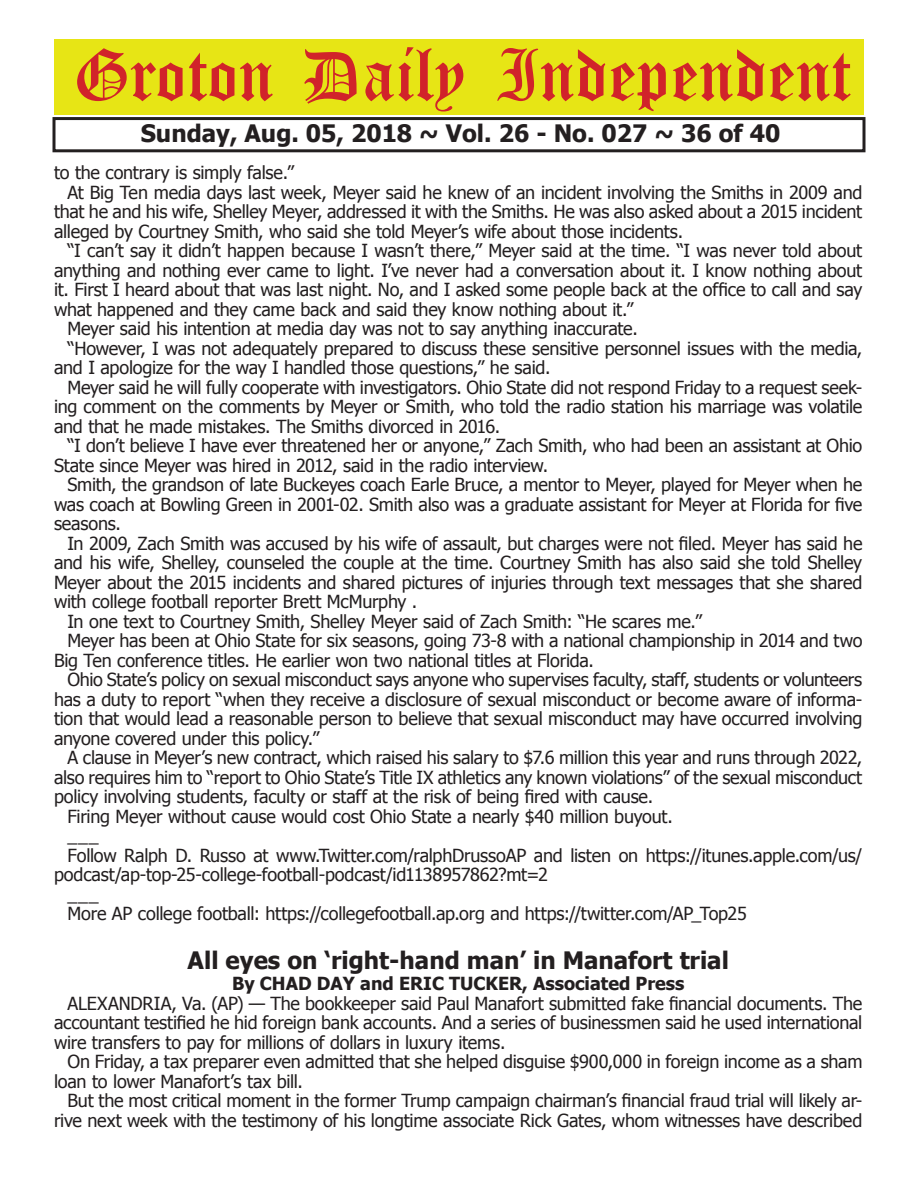
<style>
.page{position:relative;width:918px;height:1188px;background:#fff}
.page>*{position:absolute;margin:0;border:0;box-sizing:border-box;transform-origin:0 0}
.t1{font:54px "Old English Five";color:#d1232a}
.t2{font:700 24px "Tahoma";color:#231f20}
.t3{font:18px/19.5px "Tahoma";letter-spacing:-.015em;color:#231f20;text-align:justify}
.t4{font:700 18px "Tahoma";color:#231f20}
</style>
<div class="page">
<div style="left:52px;top:117px;width:814px;height:35px;border:3px solid #231f20"></div>
<div style="left:54px;top:40px;width:810px;height:75px;background:#e7e515"></div>
<h1 class="t1" style="left:73px;top:50px;width:779px">Groton Daily Independent</h1>
<h2 class="t2" style="left:141px;top:116px;width:641px">Sunday, Aug. 05, 2018 ~ Vol. 26 - No. 027 ~ 36 of 40</h2>
<p class="t3" style="left:54px;top:162px;width:242px">to the contrary is simply false.”</p>
<p class="t3" style="left:68px;top:182px;width:797px">At Big Ten media days last week, Meyer said he knew of an incident involving the Smiths in 2009 and</p>
<p class="t3" style="left:54px;top:201px;width:810px">that he and his wife, Shelley Meyer, addressed it with the Smiths. He was also asked about a 2015 incident</p>
<p class="t3" style="left:54px;top:221px;width:631px">alleged by Courtney Smith, who said she told Meyer’s wife about those incidents.</p>
<p class="t3" style="left:68px;top:240px;width:796px">“I can’t say it didn’t happen because I wasn’t there,” Meyer said at the time. “I was never told about</p>
<p class="t3" style="left:54px;top:260px;width:810px">anything and nothing ever came to light. I’ve never had a conversation about it. I know nothing about</p>
<p class="t3" style="left:54px;top:279px;width:810px">it. First I heard about that was last night. No, and I asked some people back at the office to call and say</p>
<p class="t3" style="left:54px;top:299px;width:581px">what happened and they came back and said they know nothing about it.”</p>
<p class="t3" style="left:68px;top:318px;width:572px">Meyer said his intention at media day was not to say anything inaccurate.</p>
<p class="t3" style="left:68px;top:338px;width:796px">“However, I was not adequately prepared to discuss these sensitive personnel issues with the media,</p>
<p class="t3" style="left:54px;top:357px;width:498px">and I apologize for the way I handled those questions,” he said.</p>
<p class="t3" style="left:68px;top:377px;width:796px">Meyer said he will fully cooperate with investigators. Ohio State did not respond Friday to a request seek-</p>
<p class="t3" style="left:54px;top:396px;width:810px">ing comment on the comments by Meyer or Smith, who told the radio station his marriage was volatile</p>
<p class="t3" style="left:54px;top:416px;width:448px">and that he made mistakes. The Smiths divorced in 2016.</p>
<p class="t3" style="left:68px;top:435px;width:796px">“I don’t believe I have ever threatened her or anyone,” Zach Smith, who had been an assistant at Ohio</p>
<p class="t3" style="left:54px;top:455px;width:496px">State since Meyer was hired in 2012, said in the radio interview.</p>
<p class="t3" style="left:68px;top:474px;width:796px">Smith, the grandson of late Buckeyes coach Earle Bruce, a mentor to Meyer, played for Meyer when he</p>
<p class="t3" style="left:54px;top:494px;width:810px">was coach at Bowling Green in 2001-02. Smith also was a graduate assistant for Meyer at Florida for five</p>
<p class="t3" style="left:54px;top:513px;width:69px">seasons.</p>
<p class="t3" style="left:68px;top:533px;width:796px">In 2009, Zach Smith was accused by his wife of assault, but charges were not filed. Meyer has said he</p>
<p class="t3" style="left:54px;top:552px;width:810px">and his wife, Shelley, counseled the couple at the time. Courtney Smith has also said she told Shelley</p>
<p class="t3" style="left:54px;top:572px;width:810px">Meyer about the 2015 incidents and shared pictures of injuries through text messages that she shared</p>
<p class="t3" style="left:54px;top:591px;width:365px">with college football reporter Brett McMurphy .</p>
<p class="t3" style="left:68px;top:611px;width:636px">In one text to Courtney Smith, Shelley Meyer said of Zach Smith: “He scares me.”</p>
<p class="t3" style="left:68px;top:630px;width:797px">Meyer has been at Ohio State for six seasons, going 73-8 with a national championship in 2014 and two</p>
<p class="t3" style="left:54px;top:650px;width:541px">Big Ten conference titles. He earlier won two national titles at Florida.</p>
<p class="t3" style="left:68px;top:669px;width:796px">Ohio State’s policy on sexual misconduct says anyone who supervises faculty, staff, students or volunteers</p>
<p class="t3" style="left:54px;top:689px;width:810px">has a duty to report “when they receive a disclosure of sexual misconduct or become aware of informa-</p>
<p class="t3" style="left:54px;top:708px;width:810px">tion that would lead a reasonable person to believe that sexual misconduct may have occurred involving</p>
<p class="t3" style="left:54px;top:728px;width:267px">anyone covered under this policy.”</p>
<p class="t3" style="left:68px;top:747px;width:796px">A clause in Meyer’s new contract, which raised his salary to $7.6 million this year and runs through 2022,</p>
<p class="t3" style="left:54px;top:766px;width:810px">also requires him to “report to Ohio State’s Title IX athletics any known violations” of the sexual misconduct</p>
<p class="t3" style="left:54px;top:786px;width:601px">policy involving students, faculty or staff at the risk of being fired with cause.</p>
<p class="t3" style="left:68px;top:805px;width:607px">Firing Meyer without cause would cost Ohio State a nearly $40 million buyout.</p>
<p class="t3" style="left:68px;top:825px;width:33px">___</p>
<p class="t3" style="left:68px;top:844px;width:796px">Follow Ralph D. Russo at www.Twitter.com/ralphDrussoAP and listen on https://itunes.apple.com/us/</p>
<p class="t3" style="left:54px;top:864px;width:495px">podcast/ap-top-25-college-football-podcast/id1138957862?mt=2</p>
<p class="t3" style="left:68px;top:883px;width:33px">___</p>
<p class="t3" style="left:68px;top:903px;width:681px">More AP college football: https://collegefootball.ap.org and https://twitter.com/AP_Top25</p>
<h2 class="t2" style="left:188px;top:943px;width:543px">All eyes on ‘right-hand man’ in Manafort trial</h2>
<p class="t4" style="left:232px;top:971px;width:454px">By CHAD DAY and ERIC TUCKER, Associated Press</p>
<p class="t3" style="left:54px;top:993px;width:810px;text-indent:14px">ALEXANDRIA, Va. (AP) — The bookkeeper said Paul Manafort submitted fake financial documents. The accountant testified he hid foreign bank accounts. And a series of businessmen said he used international wire transfers to pay for millions of dollars in luxury items.</p>
<p class="t3" style="left:54px;top:1051px;width:810px;text-indent:14px">On Friday, a tax preparer even admitted that she helped disguise $900,000 in foreign income as a sham loan to lower Manafort’s tax bill.</p>
<p class="t3" style="left:54px;top:1090px;width:810px;text-align:right">But the most critical moment in the former Trump campaign chairman’s financial fraud trial will likely ar&shy;rive next week with the testimony of his longtime associate Rick Gates, whom witnesses have described</p>
</div>
